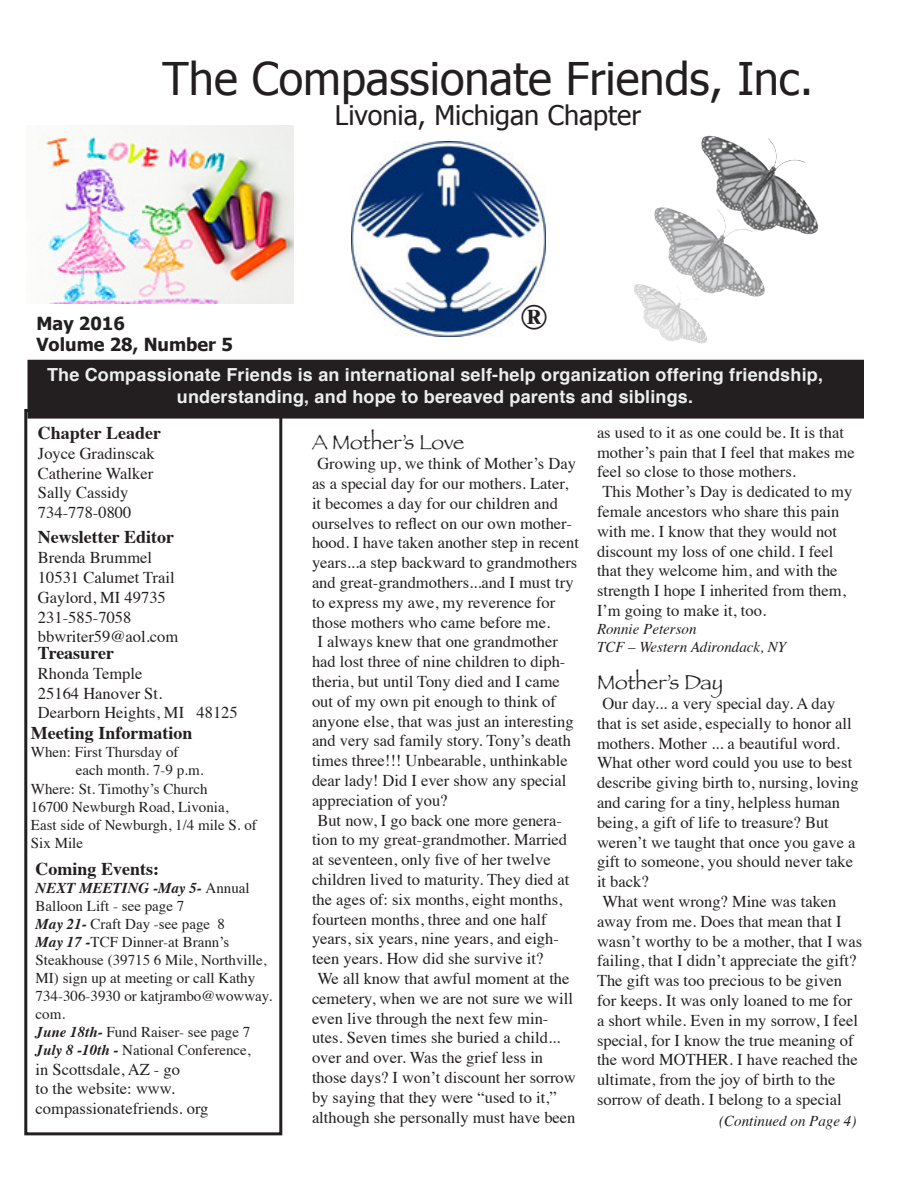
<style>
.page{position:relative;width:918px;height:1188px;background:#fff}
.page>*{position:absolute;margin:0;border:0;box-sizing:border-box;transform-origin:0 0}
.t1{font:45px "Tahoma";color:#231f20}
.Headline{font:italic 700 36px "Bookman Old Style";color:#231f20}
.t2{font:27px "Tahoma";color:#231f20}
.Ad{font:21px "Papyrus";color:#231f20}
.t3{font:700 18px "Helvetica";letter-spacing:.01em;color:#eeeeef}
.t4{font:700 18px "Times";color:#231f20}
.t5{font:700 18px "Tahoma";color:#231f20}
.Body_text{font:16.5px/19.8px "Times";color:#231f20}
.Birthdays{font:16.5px "Times";color:#231f20}
.t6{font:15px/18px "Times";color:#231f20}
.t7{font:italic 15px "Times";color:#231f20}
.s1{font-weight:700;font-style:italic}
</style>
<div class="page">
<img style="left:634px;top:135px;width:184px;height:209px">
<div style="left:24px;top:409px;width:258px;height:726px;border:3px solid #231f20"></div>
<div style="left:28px;top:361px;width:835px;height:57px;background:#231f20"></div>
<div style="left:27px;top:360px;width:837px;height:59px;border:2px solid #231f20"></div>
<img style="left:351px;top:142px;width:194px;height:194px">
<img style="left:38px;top:125px;width:256px;height:178px">
<p class="t1" style="left:163px;top:49px;width:652px">The Compassionate Friends, Inc.</p>
<p class="t2" style="left:335px;top:97px;width:308px">Livonia, Michigan Chapter</p>
<p class="t5" style="left:36px;top:310px;width:90px">May 2016</p>
<p class="t5" style="left:36px;top:332px;width:198px">Volume 28, Number 5</p>
<p class="Headline" style="left:521px;top:295px;width:28px">®</p>
<p class="t3" style="left:47px;top:360px;width:777px">The Compassionate Friends is an international self-help organization offering friendship,</p>
<p class="t3" style="left:177px;top:382px;width:518px">understanding, and hope to bereaved parents and siblings.</p>
<p class="t4" style="left:38px;top:416px;width:125px">Chapter Leader</p>
<p class="Body_text" style="left:38px;top:442px;width:118px">Joyce Gradinscak</p>
<p class="Body_text" style="left:38px;top:462px;width:117px">Catherine Walker</p>
<p class="Body_text" style="left:38px;top:482px;width:92px">Sally Cassidy</p>
<p class="Body_text" style="left:38px;top:501px;width:95px">734-778-0800</p>
<p class="t4" style="left:38px;top:520px;width:138px">Newsletter Editor</p>
<p class="Body_text" style="left:38px;top:546px;width:116px">Brenda Brummel</p>
<p class="Body_text" style="left:38px;top:566px;width:138px">10531 Calumet Trail</p>
<p class="Body_text" style="left:38px;top:586px;width:129px">Gaylord, MI 49735</p>
<p class="Body_text" style="left:38px;top:606px;width:95px">231-585-7058</p>
<p class="Body_text" style="left:38px;top:626px;width:142px">bbwriter59@aol.com</p>
<p class="t4" style="left:38px;top:636px;width:78px">Treasurer</p>
<p class="Body_text" style="left:38px;top:662px;width:106px">Rhonda Temple</p>
<p class="Birthdays" style="left:38px;top:678px;width:126px">25164 Hanover St.</p>
<p class="Birthdays" style="left:38px;top:697px;width:201px">Dearborn Heights, MI 48125</p>
<p class="t4" style="left:31px;top:715px;width:163px">Meeting Information</p>
<p class="t6" style="left:76px;top:741px;width:129px;text-indent:-45px">When: First Thursday of each month. 7-9 p.m.</p>
<p class="t6" style="left:31px;top:779px;width:178px">Where: St. Timothy’s Church</p>
<p class="t6" style="left:31px;top:797px;width:199px">16700 Newburgh Road, Livonia,</p>
<p class="t6" style="left:31px;top:815px;width:227px">East side of Newburgh, 1/4 mile S. of<br>Six Mile</p>
<p class="t4" style="left:36px;top:852px;width:125px">Coming Events:</p>
<p class="t6" style="left:36px;top:878px;width:216px"><span class="s1">NEXT MEETING -May 5-</span> Annual<br>Balloon Lift - see page 7</p>
<p class="t6" style="left:36px;top:914px;width:191px"><span class="s1">May 21-</span> Craft Day -see page 8</p>
<p class="t6" style="left:36px;top:932px;width:238px"><span class="s1">May 17 -</span>TCF Dinner-at Brann’s<br>Steakhouse (39715 6 Mile, Northville,<br>MI) sign up at meeting or call Kathy<br>734-306-3930 or katjrambo@wowway. com.</p>
<p class="t6" style="left:36px;top:1022px;width:216px"><span class="s1">June 18th-</span> Fund Raiser- see page 7</p>
<p class="t6" style="left:36px;top:1040px;width:216px"><span class="s1">July 8 -10th -</span> National Conference,</p>
<p class="Body_text" style="left:36px;top:1058px;width:174px">in Scottsdale, AZ - go<br>to the website: www. compassionatefriends. org</p>
<p class="Ad" style="left:312px;top:430px;width:154px">A Mother’s Love</p>
<p class="Body_text" style="left:312px;top:452px;width:269px;text-indent:5px">Growing up, we think of Mother’s Day as a special day for our mothers. Later, it becomes a day for our children and ourselves to reflect on our own mother&shy;hood. I have taken another step in recent years...a step backward to grandmothers and great-grandmothers...and I must try to express my awe, my reverence for those mothers who came before me.</p>
<p class="Body_text" style="left:312px;top:631px;width:263px;text-indent:5px">I always knew that one grandmother had lost three of nine children to diph&shy;theria, but until Tony died and I came out of my own pit enough to think of anyone else, that was just an interesting and very sad family story. Tony’s death times three!!! Unbearable, unthinkable dear lady! Did I ever show any special appreciation of you?</p>
<p class="Body_text" style="left:312px;top:809px;width:259px;text-indent:5px">But now, I go back one more genera&shy;tion to my great-grandmother. Married at seventeen, only five of her twelve children lived to maturity. They died at the ages of: six months, eight months, fourteen months, three and one half years, six years, nine years, and eigh&shy;teen years. How did she survive it?</p>
<p class="Body_text" style="left:312px;top:967px;width:265px;text-indent:5px">We all know that awful moment at the cemetery, when we are not sure we will even live through the next few min&shy;utes. Seven times she buried a child... over and over. Was the grief less in those days? I won’t discount her sorrow by saying that they were “used to it,” although she personally must have been</p>
<p class="Body_text" style="left:597px;top:421px;width:259px">as used to it as one could be. It is that mother’s pain that I feel that makes me feel so close to those mothers.</p>
<p class="Body_text" style="left:597px;top:480px;width:257px;text-indent:5px">This Mother’s Day is dedicated to my female ancestors who share this pain with me. I know that they would not discount my loss of one child. I feel that they welcome him, and with the strength I hope I inherited from them, I’m going to make it, too.</p>
<p class="t7" style="left:597px;top:616px;width:101px">Ronnie Peterson</p>
<p class="t7" style="left:597px;top:634px;width:191px">TCF – Western Adirondack, NY</p>
<p class="Ad" style="left:597px;top:670px;width:128px">Mother’s Day</p>
<p class="Body_text" style="left:597px;top:692px;width:263px;text-indent:5px">Our day... a very special day. A day that is set aside, especially to honor all mothers. Mother ... a beautiful word.<br>What other word could you use to best describe giving birth to, nursing, loving and caring for a tiny, helpless human being, a gift of life to treasure? But weren’t we taught that once you gave a gift to someone, you should never take it back?</p>
<p class="Body_text" style="left:597px;top:890px;width:267px;text-indent:5px">What went wrong? Mine was taken away from me. Does that mean that I wasn’t worthy to be a mother, that I was failing, that I didn’t appreciate the gift?<br>The gift was too precious to be given for keeps. It was only loaned to me for a short while. Even in my sorrow, I feel special, for I know the true meaning of the word MOTHER. I have reached the ultimate, from the joy of birth to the sorrow of death. I belong to a special</p>
<p class="t7" style="left:719px;top:1108px;width:139px">(Continued on Page 4)</p>
</div>
